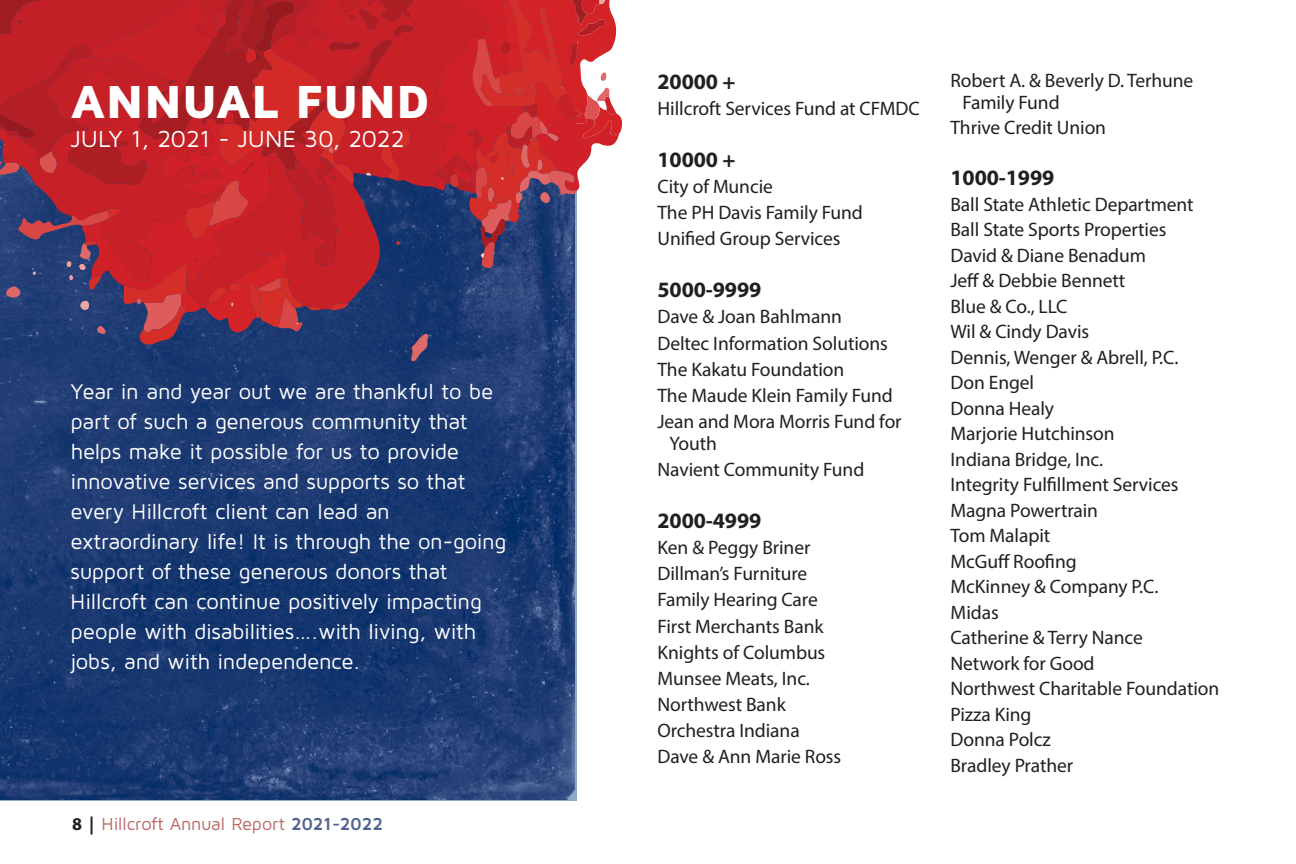
<style>
.page{position:relative;width:1296px;height:864px;background:#fff}
.page>*{position:absolute;margin:0;border:0;box-sizing:border-box;transform-origin:0 0}
.t1{font:900 48px "Maven Pro";letter-spacing:-.005em;color:#fff}
.t2{font:24px "Maven Pro";letter-spacing:-.015em;color:#fff}
.t3{font:22px/30px "Maven Pro";letter-spacing:-.015em;color:#fff}
.t4{font:700 22px "Myriad Pro";letter-spacing:-.005em;color:#231f20}
.t5{font:19.6px/25.6px "Myriad Pro";letter-spacing:-.005em;color:#231f20}
.t6{font:18px "Maven Pro";letter-spacing:-.015em;color:#b96563}
.s1{font-family:"Myriad Pro";font-weight:700;color:#231f20}
.s2{font-weight:700;color:#506290}
</style>
<div class="page">
<svg style="left:0;top:362px;width:577px;height:438px;background:#1c3a72"></svg>
<svg style="left:0;top:0;width:622px;height:362px;background:#9a3649"></svg>
<h1 class="t1" style="left:71px;top:71px;width:361px">ANNUAL FUND</h1>
<p class="t2" style="left:71px;top:123px;width:336px">JULY 1, 2021 - JUNE 30, 2022</p>
<p class="t3" style="left:71px;top:376px;width:437px">Year in and year out we are thankful to be part of such a generous community that helps make it possible for us to provide innovative services and supports so that every Hillcroft client can lead an extraordinary life! It is through the on-going support of these generous donors that Hillcroft can continue positively impacting people with disabilities….with living, with jobs, and with independence.</p>
<p class="t6" style="left:72px;top:813px;width:313px"><span class="s1">8 |</span> Hillcroft Annual Report <span class="s2">2021-2022</span></p>
<p class="t4" style="left:658px;top:67px;width:79px">20000 +</p>
<p class="t5" style="left:658px;top:95px;width:264px">Hillcroft Services Fund at CFMDC</p>
<p class="t4" style="left:658px;top:145px;width:79px">10000 +</p>
<p class="t5" style="left:658px;top:173px;width:207px;line-height:26.2px">City of Muncie<br>The PH Davis Family Fund<br>Unified Group Services</p>
<p class="t4" style="left:658px;top:276px;width:105px">5000-9999</p>
<p class="t5" style="left:658px;top:303px;width:246px;line-height:26.2px">Dave &amp; Joan Bahlmann<br>Deltec Information Solutions<br>The Kakatu Foundation<br>The Maude Klein Family Fund<br>Jean and Mora Morris Fund for</p>
<p class="t5" style="left:658px;top:430px;width:208px;line-height:26.2px;text-indent:12px">Youth<br>Navient Community Fund</p>
<p class="t4" style="left:658px;top:506px;width:105px">2000-4999</p>
<p class="t5" style="left:658px;top:534px;width:185px;line-height:26.2px">Ken &amp; Peggy Briner<br>Dillman’s Furniture<br>Family Hearing Care<br>First Merchants Bank<br>Knights of Columbus<br>Munsee Meats, Inc.<br>Northwest Bank<br>Orchestra Indiana<br>Dave &amp; Ann Marie Ross</p>
<p class="t5" style="left:963px;top:69px;width:232px;line-height:22px;text-indent:-12px">Robert A. &amp; Beverly D. Terhune<br>Family Fund</p>
<p class="t5" style="left:951px;top:114px;width:157px">Thrive Credit Union</p>
<p class="t4" style="left:951px;top:163px;width:105px">1000-1999</p>
<p class="t5" style="left:951px;top:191px;width:270px">Ball State Athletic Department<br>Ball State Sports Properties<br>David &amp; Diane Benadum<br>Jeff &amp; Debbie Bennett<br>Blue &amp; Co., LLC<br>Wil &amp; Cindy Davis<br>Dennis, Wenger &amp; Abrell, P.C.<br>Don Engel<br>Donna Healy<br>Marjorie Hutchinson<br>Indiana Bridge, Inc.<br>Integrity Fulfillment Services<br>Magna Powertrain<br>Tom Malapit<br>McGuff Roofing<br>McKinney &amp; Company P.C.<br>Midas<br>Catherine &amp; Terry Nance<br>Network for Good<br>Northwest Charitable Foundation<br>Pizza King<br>Donna Polcz<br>Bradley Prather</p>
</div>
